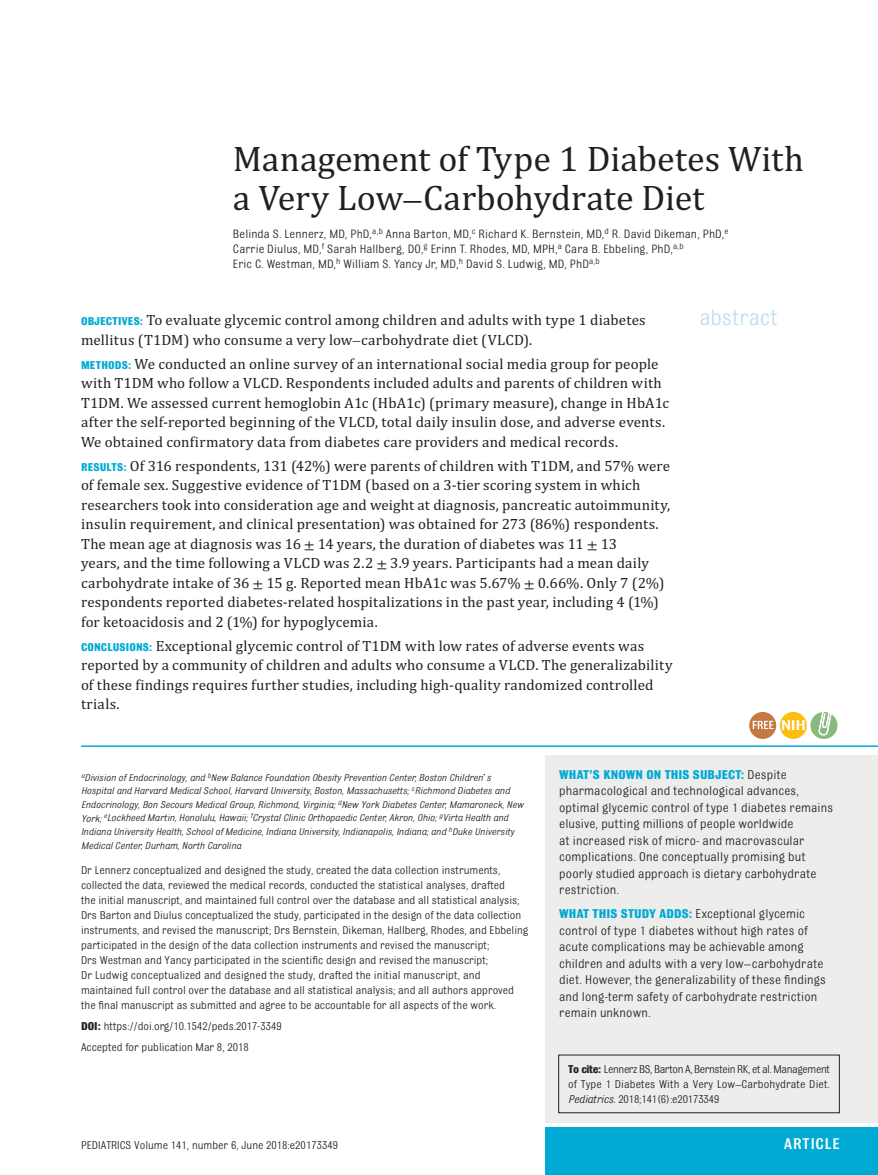
<style>
.page{position:relative;width:878px;height:1175px;background:#fff}
.page>*{position:absolute;margin:0;border:0;box-sizing:border-box;transform-origin:0 0}
.t1{font:36px/39px "Cambria";letter-spacing:-.005em;color:#231f20}
.t2{font:24px "Bulldog Std";color:#bedfef}
.t3{font:16.5px "Bulldog Medium Std";letter-spacing:.055em;color:#fff}
.t4{font:15px/19.5px "Cambria";letter-spacing:.01em;color:#231f20}
.t5{font:15px "Bulldog Medium Std";color:#fff;scale:1.3 1}
.t6{font:13.5px/16.5px "Bulldog Std";letter-spacing:.01em;color:#231f20}
.t7{font:12.75px/15px "Bulldog Std";letter-spacing:.01em;color:#231f20}
.t8{font:12px/15px "Bulldog Std";color:#231f20}
.t9{font:italic 10.5px/13.5px "Bulldog Std";color:#231f20}
.s1{font-family:"STIX General"}
.s2{font-family:"Bulldog Std";font-weight:700;font-size:12px;color:#00aad4}
.s3{font-family:"STIX General";font-style:normal}
.s4{font-weight:700}
.s5{font-weight:700;color:#00aad4}
.s6{font-style:italic}
</style>
<div class="page">
<div style="left:545px;top:1127px;width:333px;height:47px;background:#00aad4"></div>
<div style="left:749px;top:712px;width:27px;height:27px;background:#c67742;border-radius:50%"></div>
<svg style="left:752px;top:721px;width:21px;height:8px"></svg>
<div style="left:779px;top:712px;width:27px;height:27px;background:#febd11;border-radius:50%"></div>
<svg style="left:810px;top:712px;width:27px;height:27px"></svg>
<div style="left:545px;top:755px;width:333px;height:367px;background:#ededec"></div>
<hr style="left:81px;top:745px;width:797px;height:2px;background:#00aad4">
<div style="left:558px;top:1054px;width:281px;height:59px;border:1px solid #231f20"></div>
<h1 class="t1" style="left:233px;top:139px;width:572px">Management of Type 1 Diabetes With a Very Low<span class="s1">–</span>Carbohydrate Diet</h1>
<p class="t7" style="left:233px;top:227px;width:497px">Belinda S. Lennerz, MD, PhD,<sup>a,b</sup> Anna Barton, MD,<sup>c</sup> Richard K. Bernstein, MD,<sup>d</sup> R. David Dikeman, PhD,<sup>e<br></sup>Carrie Diulus, MD,<sup>f</sup> Sarah Hallberg, DO,<sup>g</sup> Erinn T. Rhodes, MD, MPH,<sup>a</sup> Cara B. Ebbeling, PhD,<sup>a,b<br></sup>Eric C. Westman, MD,<sup>h</sup> William S. Yancy Jr, MD,<sup>h</sup> David S. Ludwig, MD, PhD<sup>a,b</sup></p>
<p class="t4" style="left:81px;top:310px;width:566px"><span class="s2">OBJECTIVES:</span> To evaluate glycemic control among children and adults with type 1 diabetes mellitus (T1DM) who consume a very low<span class="s1">–</span>carbohydrate diet (VLCD).</p>
<p class="t4" style="left:81px;top:354px;width:589px"><span class="s2">METHODS:</span> We conducted an online survey of an international social media group for people with T1DM who follow a VLCD. Respondents included adults and parents of children with T1DM. We assessed current hemoglobin A1c (HbA1c) (primary measure), change in HbA1c after the self-reported beginning of the VLCD, total daily insulin dose, and adverse events.<br>We obtained confirmatory data from diabetes care providers and medical records.</p>
<p class="t4" style="left:81px;top:456px;width:590px"><span class="s2">RESULTS:</span> Of 316 respondents, 131 (42%) were parents of children with T1DM, and 57% were of female sex. Suggestive evidence of T1DM (based on a 3-tier scoring system in which researchers took into consideration age and weight at diagnosis, pancreatic autoimmunity, insulin requirement, and clinical presentation) was obtained for 273 (86%) respondents.<br>The mean age at diagnosis was 16 <span class="s1">±</span> 14 years, the duration of diabetes was 11 <span class="s1">±</span> 13<br>years, and the time following a VLCD was 2.2 <span class="s1">±</span> 3.9 years. Participants had a mean daily carbohydrate intake of 36 <span class="s1">±</span> 15 g. Reported mean HbA1c was 5.67% <span class="s1">±</span> 0.66%. Only 7 (2%) respondents reported diabetes-related hospitalizations in the past year, including 4 (1%) for ketoacidosis and 2 (1%) for hypoglycemia.</p>
<p class="t4" style="left:81px;top:636px;width:593px"><span class="s2">CONCLUSIONS:</span> Exceptional glycemic control of T1DM with low rates of adverse events was reported by a community of children and adults who consume a VLCD. The generalizability of these findings requires further studies, including high-quality randomized controlled trials.</p>
<h2 class="t2" style="left:699px;top:305px;width:80px">abstract</h2>
<p class="t5" style="left:780px;top:717px;width:21px">NIH</p>
<p class="t9" style="left:81px;top:771px;width:444px"><sup>a</sup>Division of Endocrinology, and <sup>b</sup>New Balance Foundation Obesity Prevention Center, Boston Children<span class="s3">’</span>s Hospital and Harvard Medical School, Harvard University, Boston, Massachusetts; <sup>c</sup>Richmond Diabetes and Endocrinology, Bon Secours Medical Group, Richmond, Virginia; <sup>d</sup>New York Diabetes Center, Mamaroneck, New York; <sup>e</sup>Lockheed Martin, Honolulu, Hawaii; <sup>f</sup>Crystal Clinic Orthopaedic Center, Akron, Ohio; <sup>g</sup>Virta Health and Indiana University Health, School of Medicine, Indiana University, Indianapolis, Indiana; and <sup>h</sup>Duke University Medical Center, Durham, North Carolina</p>
<p class="t8" style="left:81px;top:863px;width:449px">Dr Lennerz conceptualized and designed the study, created the data collection instruments, collected the data, reviewed the medical records, conducted the statistical analyses, drafted<br>the initial manuscript, and maintained full control over the database and all statistical analysis; Drs Barton and Diulus conceptualized the study, participated in the design of the data collection instruments, and revised the manuscript; Drs Bernstein, Dikeman, Hallberg, Rhodes, and Ebbeling participated in the design of the data collection instruments and revised the manuscript;<br>Drs Westman and Yancy participated in the scientific design and revised the manuscript;<br>Dr Ludwig conceptualized and designed the study, drafted the initial manuscript, and maintained full control over the database and all statistical analysis; and all authors approved the final manuscript as submitted and agree to be accountable for all aspects of the work.</p>
<p class="t8" style="left:81px;top:1016px;width:202px;line-height:21px"><span class="s4">DOI:</span> https://doi.org/10.1542/peds.2017-3349<br>Accepted for publication Mar 8, 2018</p>
<p class="t8" style="left:81px;top:1138px;width:258px">PEDIATRICS Volume 141, number 6, June 2018:e20173349</p>
<p class="t6" style="left:559px;top:766px;width:275px"><span class="s5">WHAT’S KNOWN ON THIS SUBJECT:</span> Despite pharmacological and technological advances, optimal glycemic control of type 1 diabetes remains elusive, putting millions of people worldwide<br>at increased risk of micro- and macrovascular complications. One conceptually promising but poorly studied approach is dietary carbohydrate restriction.</p>
<p class="t6" style="left:559px;top:906px;width:268px"><span class="s5">WHAT THIS STUDY ADDS:</span> Exceptional glycemic control of type 1 diabetes without high rates of acute complications may be achievable among children and adults with a very low<span class="s1">–</span>carbohydrate diet. However, the generalizability of these findings and long-term safety of carbohydrate restriction remain unknown.</p>
<p class="t8" style="left:568px;top:1062px;width:263px;text-align:justify"><span class="s4">To cite:</span> Lennerz BS, Barton A, Bernstein RK, et al. Management of Type 1 Diabetes With a Very Low<span class="s1">–</span>Carbohydrate Diet.<br><span class="s6">Pediatrics.</span> 2018;141(6):e20173349</p>
<p class="t3" style="left:784px;top:1135px;width:57px">ARTICLE</p>
</div>
